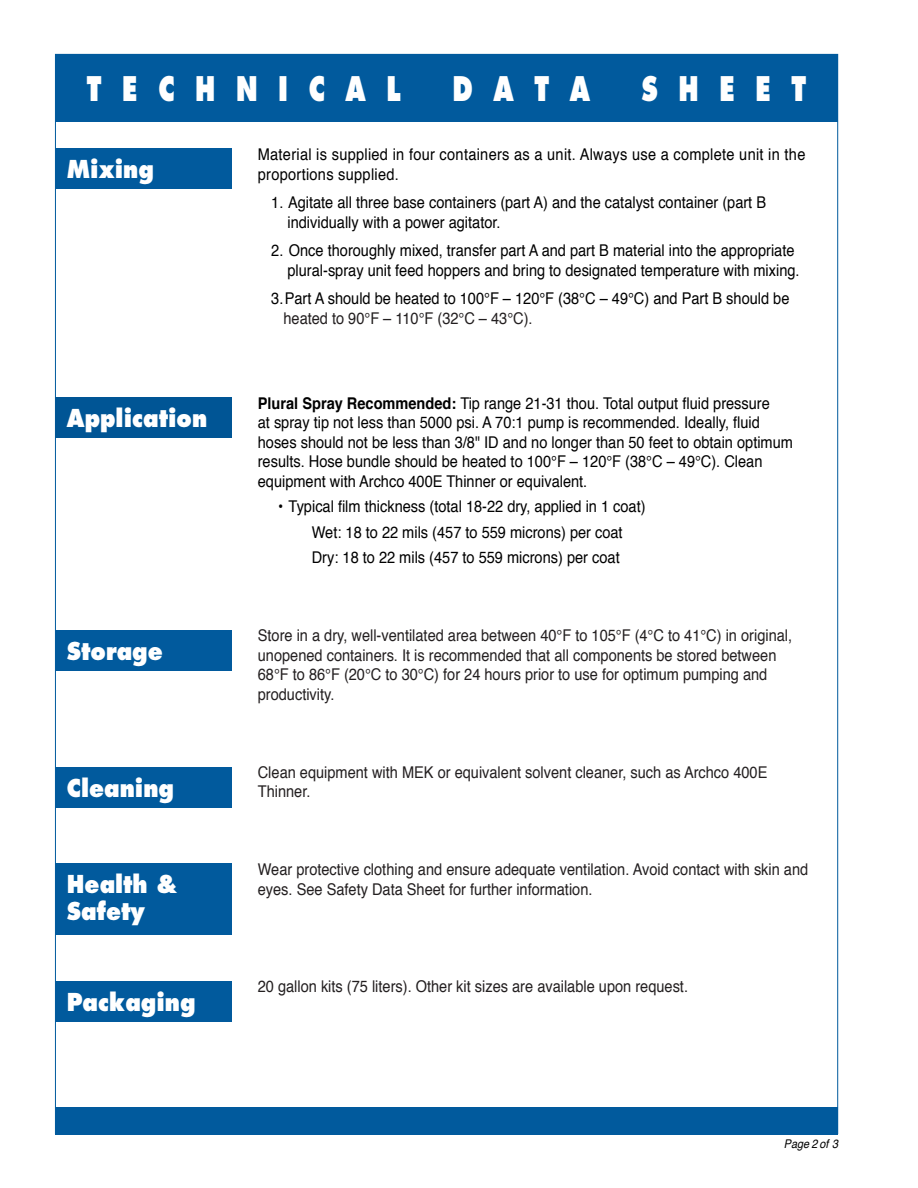
<style>
.page{position:relative;width:918px;height:1188px;background:#fff}
.page>*{position:absolute;margin:0;border:0;box-sizing:border-box;transform-origin:0 0}
.t1{font:800 33px "Futura";color:#fff;scale:.75 1}
.t2{font:800 24px/27px "Futura";color:#fff;scale:.9 1}
.t3{font:16.2px/19.5px "Helvetica";color:#000;scale:.9 1}
.t4{font:16.2px/19.5px "Helvetica";color:#231f20;scale:.9 1}
.t5{font:16.2px/19.5px "Helvetica";letter-spacing:.02em;color:#000;scale:.9 1}
.t6{font:italic 12px "Helvetica";color:#000;scale:.9 1}
.s1{font-weight:700}
</style>
<div class="page">
<div style="left:55px;top:54px;width:783px;height:68px;background:#015a9d"></div>
<div style="left:55px;top:630px;width:177px;height:41px;background:#015a9d"></div>
<div style="left:55px;top:767px;width:177px;height:40px;background:#015a9d"></div>
<div style="left:55px;top:981px;width:177px;height:40px;background:#015a9d"></div>
<div style="left:55px;top:1107px;width:783px;height:27px;background:#015a9d"></div>
<div style="left:55px;top:863px;width:177px;height:72px;background:#015a9d"></div>
<div style="left:55px;top:398px;width:177px;height:40px;background:#005595"></div>
<div style="left:55px;top:148px;width:177px;height:40px;background:#015a9d"></div>
<h1 class="t1" style="left:87px;top:73px;width:420px">T E C H N I C A L</h1>
<h1 class="t1" style="left:452px;top:73px;width:185px">D A T A</h1>
<h1 class="t1" style="left:642px;top:73px;width:221px">S H E E T</h1>
<h2 class="t2" style="left:67px;top:157px;width:98px">Mixing</h2>
<h2 class="t2" style="left:67px;top:407px;width:157px">Application</h2>
<h2 class="t2" style="left:67px;top:639px;width:108px">Storage</h2>
<h2 class="t2" style="left:67px;top:776px;width:121px">Cleaning</h2>
<h2 class="t2" style="left:67px;top:872px;width:124px">Health &amp;<br>Safety</h2>
<h2 class="t2" style="left:67px;top:990px;width:145px">Packaging</h2>
<p class="t5" style="left:258px;top:146px;width:610px">Material is supplied in four containers as a unit. Always use a complete unit in the proportions supplied.</p>
<p class="t3" style="left:288px;top:194px;width:533px;text-indent:-16px">1. Agitate all three base containers (part A) and the catalyst container (part B individually with a power agitator.</p>
<p class="t3" style="left:288px;top:242px;width:571px;text-indent:-16px">2. Once thoroughly mixed, transfer part A and part B material into the appropriate plural-spray unit feed hoppers and bring to designated temperature with mixing.</p>
<p class="t3" style="left:271px;top:290px;width:577px">3. Part A should be heated to 100°F – 120°F (38°C – 49°C) and Part B should be</p>
<p class="t4" style="left:283px;top:310px;width:278px">heated to 90°F – 110°F (32°C – 43°C).</p>
<p class="t3" style="left:258px;top:395px;width:596px"><span class="s1">Plural Spray Recommended:</span> Tip range 21-31 thou. Total output fluid pressure<br>at spray tip not less than 5000 psi. A 70:1 pump is recommended. Ideally, fluid hoses should not be less than 3/8" ID and no longer than 50 feet to obtain optimum results. Hose bundle should be heated to 100°F – 120°F (38°C – 49°C). Clean equipment with Archco 400E Thinner or equivalent.</p>
<p class="t3" style="left:312px;top:495px;width:372px;line-height:25.5px;text-indent:-34px">• Typical film thickness (total 18-22 dry, applied in 1 coat)<br>Wet: 18 to 22 mils (457 to 559 microns) per coat<br>Dry: 18 to 22 mils (457 to 559 microns) per coat</p>
<p class="t4" style="left:258px;top:627px;width:595px">Store in a dry, well-ventilated area between 40°F to 105°F (4°C to 41°C) in original, unopened containers. It is recommended that all components be stored between 68°F to 86°F (20°C to 30°C) for 24 hours prior to use for optimum pumping and productivity.</p>
<p class="t4" style="left:258px;top:764px;width:568px">Clean equipment with MEK or equivalent solvent cleaner, such as Archco 400E<br>Thinner.</p>
<p class="t4" style="left:258px;top:861px;width:613px">Wear protective clothing and ensure adequate ventilation. Avoid contact with skin and eyes. See Safety Data Sheet for further information.</p>
<p class="t4" style="left:258px;top:978px;width:480px">20 gallon kits (75 liters). Other kit sizes are available upon request.</p>
<p class="t6" style="left:784px;top:1138px;width:62px">Page 2 of 3</p>
</div>
